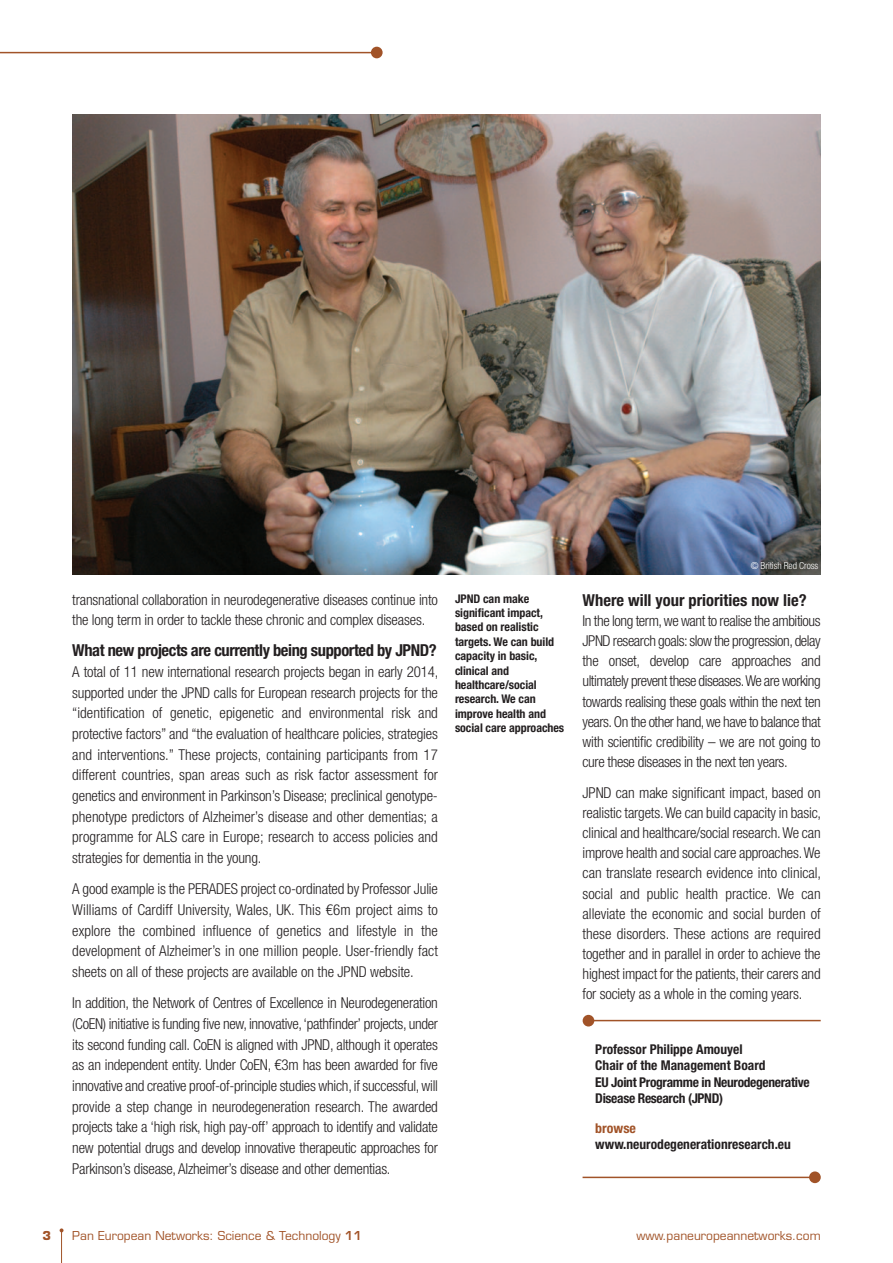
<style>
.page{position:relative;width:893px;height:1263px;background:#fff}
.page>*{position:absolute;margin:0;border:0;box-sizing:border-box;transform-origin:0 0}
.t1{font:700 condensed 16.5px "Helvetica Neue LT Std";letter-spacing:-.025em;color:#231f20}
.t2{font:700 condensed 16.5px "Helvetica Neue LT Std";color:#231f20}
.t3{font:300 condensed 15px/20.7px "Helvetica Neue LT Std";letter-spacing:-.01em;color:#231f20;text-align:justify}
.t4{font:700 condensed 13.5px/16.5px "Helvetica Neue LT Std";letter-spacing:-.025em;color:#231f20}
.t5{font:700 condensed 13.5px "Helvetica Neue LT Std";color:#231f20}
.t6{font:700 condensed 13.5px "Helvetica Neue LT Std";color:#a15328}
.t7{font:700 condensed 12px/14.4px "Helvetica Neue LT Std";letter-spacing:-.005em;color:#231f20}
.t8{font:12px "Eurostile LT Std";color:#a15328}
.t9{font:700 12px "Eurostile LT Std";color:#a15328}
.t10{font:300 condensed 9.75px "Helvetica Neue LT Std";letter-spacing:-.01em;color:#fff}
.s1{font-weight:600}
</style>
<div class="page">
<img style="left:72px;top:115px;width:749px;height:459px">
<hr style="left:61px;top:1230px;width:1px;height:33px;background:#a15328">
<svg style="left:60px;top:1228px;width:4px;height:4px"></svg>
<hr style="left:583px;top:1176px;width:231px;height:2px;background:#a15328">
<div style="left:809px;top:1171px;width:12px;height:12px;background:#a15328;border-radius:50%"></div>
<hr style="left:589px;top:1020px;width:232px;height:1px;background:#a15328">
<div style="left:583px;top:1015px;width:11px;height:11px;background:#a15328;border-radius:50%"></div>
<hr style="left:0;top:52px;width:376px;height:1px;background:#a15328">
<div style="left:371px;top:47px;width:12px;height:11px;background:#a15328;border-radius:50%"></div>
<p class="t3" style="left:72px;top:590px;width:367px">transnational collaboration in neurodegenerative diseases continue into the long term in order to tackle these chronic and complex diseases.</p>
<p class="t1" style="left:72px;top:644px;width:366px">What new projects are currently being supported by JPND?</p>
<p class="t3" style="left:72px;top:663px;width:368px">A total of 11 new international research projects began in early 2014, supported under the JPND calls for European research projects for the “identification of genetic, epigenetic and environmental risk and protective factors” and “the evaluation of healthcare policies, strategies and interventions.” These projects, containing participants from 17 different countries, span areas such as risk factor assessment for genetics and environment in Parkinson’s Disease; preclinical genotype&shy;phenotype predictors of Alzheimer’s disease and other dementias; a programme for ALS care in Europe; research to access policies and strategies for dementia in the young.</p>
<p class="t3" style="left:72px;top:880px;width:367px">A good example is the PERADES project co-ordinated by Professor Julie Williams of Cardiff University, Wales, UK. This €6m project aims to explore the combined influence of genetics and lifestyle in the development of Alzheimer’s in one million people. User-friendly fact sheets on all of these projects are available on the JPND website.</p>
<p class="t3" style="left:72px;top:994px;width:367px">In addition, the Network of Centres of Excellence in Neurodegeneration (CoEN) initiative is funding five new, innovative, ‘pathfinder’ projects, under its second funding call. CoEN is aligned with JPND, although it operates as an independent entity. Under CoEN, €3m has been awarded for five innovative and creative proof-of-principle studies which, if successful, will provide a step change in neurodegeneration research. The awarded projects take a ‘high risk, high pay-off’ approach to identify and validate new potential drugs and develop innovative therapeutic approaches for Parkinson’s disease, Alzheimer’s disease and other dementias.</p>
<p class="t7" style="left:455px;top:592px;width:111px">JPND can make significant impact, based on realistic targets. We can build capacity in basic, clinical and healthcare/social research. We can improve health and social care approaches</p>
<p class="t10" style="left:751px;top:562px;width:69px">© British Red Cross</p>
<p class="t2" style="left:583px;top:594px;width:226px">Where will your priorities now lie?</p>
<p class="t3" style="left:583px;top:612px;width:240px;line-height:20.1px">In the long term, we want to realise the ambitious JPND research goals: slow the progression, delay the onset, develop care approaches and ultimately prevent these diseases. We are working towards realising these goals within the next ten years. On the other hand, we have to balance that with scientific credibility – we are not going to cure these diseases in the next ten years.</p>
<p class="t3" style="left:583px;top:784px;width:240px;line-height:20.1px">JPND can make significant impact, based on realistic targets. We can build capacity in basic, clinical and healthcare/social research. We can improve health and social care approaches. We can translate research evidence into clinical, social and public health practice. We can alleviate the economic and social burden of these disorders. These actions are required together and in parallel in order to achieve the highest impact for the patients, their carers and for society as a whole in the coming years.</p>
<p class="t4" style="left:595px;top:1042px;width:216px">Professor Philippe Amouyel<br>Chair of the Management Board<br>EU Joint Programme in Neurodegenerative<br>Disease Research (JPND)</p>
<p class="t6" style="left:595px;top:1122px;width:42px">browse</p>
<p class="t5" style="left:595px;top:1139px;width:197px">www.neurodegenerationresearch.eu</p>
<p class="t9" style="left:42px;top:1229px;width:10px">3</p>
<p class="t8" style="left:72px;top:1229px;width:291px">Pan European Networks: Science &amp; Technology <span class="s1">11</span></p>
<p class="t8" style="left:636px;top:1229px;width:186px">www.paneuropeannetworks.com</p>
</div>
